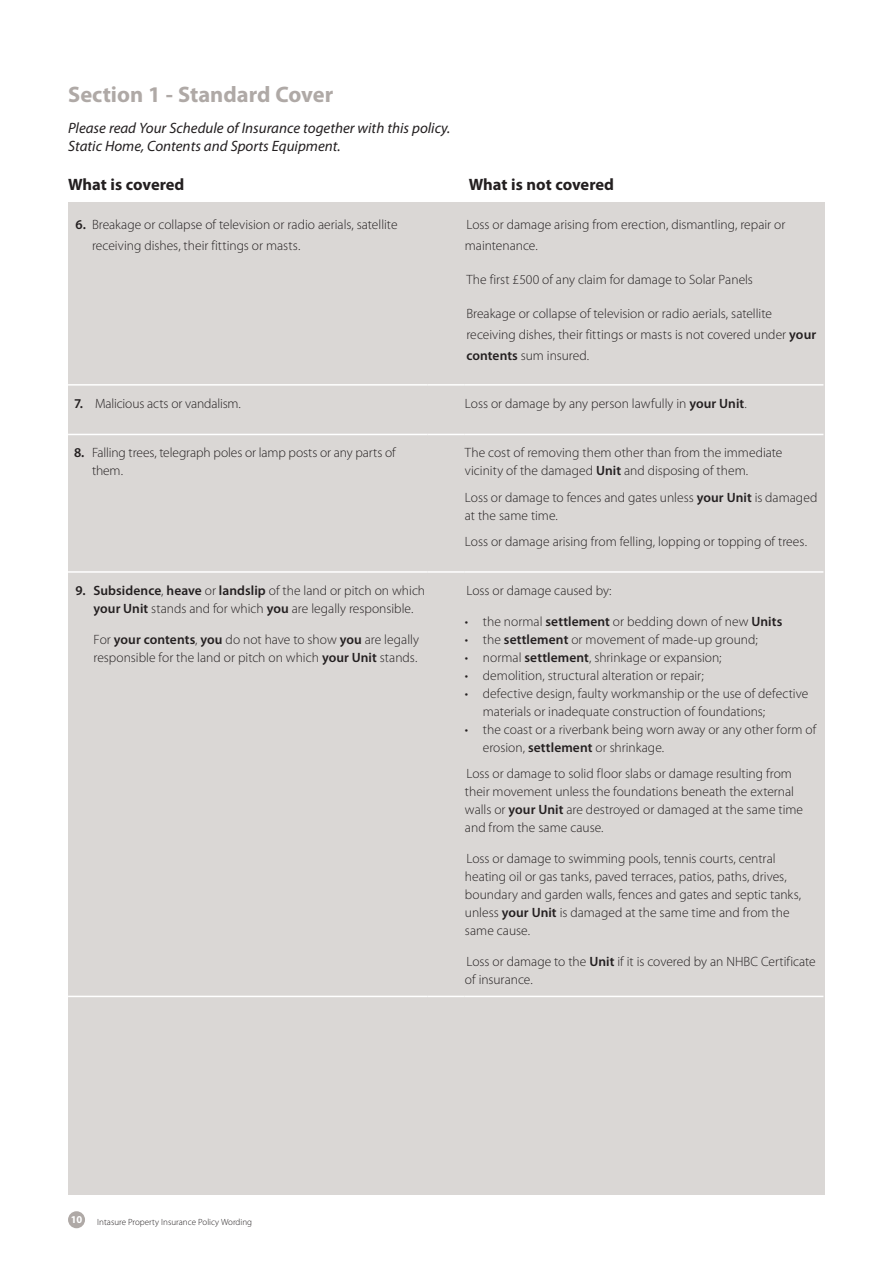
<style>
.page{position:relative;width:893px;height:1263px;background:#fff}
.page>*{position:absolute;margin:0;border:0;box-sizing:border-box;transform-origin:0 0}
.Headings{font:700 22.5px "Myriad Pro";color:#afa9a6}
.t1{font:700 16.5px "Myriad Pro";letter-spacing:-.01em;color:#231f20}
.t2{font:italic 15px "Myriad Pro";color:#231f20}
.t3{font:300 13.5px/18px "Myriad Pro";color:#231f20}
.t4{font:700 10.5px "Myriad Pro";color:#fff}
.t5{font:300 9px "Myriad Pro";color:#231f20}
.s1{font-weight:600}
</style>
<div class="page">
<div style="left:68px;top:1211px;width:17px;height:17px;background:#afa9a6;border-radius:50%"></div>
<div style="left:68px;top:202px;width:757px;height:993px;background:#dad7d5"></div>
<hr style="left:68px;top:571px;width:360px;height:2px;background:#fff">
<hr style="left:428px;top:571px;width:36px;height:2px;background:#fff">
<hr style="left:464px;top:571px;width:359px;height:2px;background:#fff">
<hr style="left:68px;top:384px;width:360px;height:2px;background:#fff">
<hr style="left:428px;top:384px;width:36px;height:2px;background:#fff">
<hr style="left:464px;top:384px;width:359px;height:2px;background:#fff">
<hr style="left:68px;top:434px;width:360px;height:1px;background:#fff">
<hr style="left:428px;top:434px;width:36px;height:1px;background:#fff">
<hr style="left:464px;top:434px;width:359px;height:1px;background:#fff">
<hr style="left:68px;top:996px;width:360px;height:1px;background:#fff">
<hr style="left:428px;top:996px;width:36px;height:1px;background:#fff">
<hr style="left:464px;top:996px;width:359px;height:1px;background:#fff">
<p class="Headings" style="left:68px;top:80px;width:267px">Section 1 - Standard Cover</p>
<p class="t2" style="left:68px;top:118px;width:384px">Please read Your Schedule of Insurance together with this policy.</p>
<p class="t2" style="left:68px;top:136px;width:274px">Static Home, Contents and Sports Equipment.</p>
<p class="t1" style="left:68px;top:173px;width:118px">What is covered</p>
<p class="t1" style="left:469px;top:173px;width:147px">What is not covered</p>
<p class="t3" style="left:92px;top:214px;width:307px;line-height:21px;text-indent:-16px"><span class="s1">6.</span> Breakage or collapse of television or radio aerials, satellite receiving dishes, their fittings or masts.</p>
<p class="t3" style="left:465px;top:214px;width:322px;line-height:21px">Loss or damage arising from erection, dismantling, repair or maintenance.</p>
<p class="t3" style="left:466px;top:270px;width:288px">The first £500 of any claim for damage to Solar Panels</p>
<p class="t3" style="left:466px;top:304px;width:307px">Breakage or collapse of television or radio aerials, satellite</p>
<p class="t3" style="left:466px;top:325px;width:351px">receiving dishes, their fittings or masts is not covered under <span class="s1">your</span></p>
<p class="t3" style="left:466px;top:346px;width:124px"><span class="s1">contents</span> sum insured.</p>
<p class="t3" style="left:74px;top:394px;width:168px"><span class="s1">7.</span> Malicious acts or vandalism.</p>
<p class="t3" style="left:465px;top:394px;width:283px">Loss or damage by any person lawfully in <span class="s1">your Unit</span>.</p>
<p class="t3" style="left:92px;top:444px;width:305px;text-indent:-18px"><span class="s1">8.</span> Falling trees, telegraph poles or lamp posts or any parts of them.</p>
<p class="t3" style="left:465px;top:444px;width:319px">The cost of removing them other than from the immediate vicinity of the damaged <span class="s1">Unit</span> and disposing of them.</p>
<p class="t3" style="left:465px;top:488px;width:354px">Loss or damage to fences and gates unless <span class="s1">your Unit</span> is damaged at the same time.</p>
<p class="t3" style="left:465px;top:533px;width:344px">Loss or damage arising from felling, lopping or topping of trees.</p>
<p class="t3" style="left:76px;top:581px;width:351px;text-align:center"><span class="s1">9. Subsidence</span>, <span class="s1">heave</span> or <span class="s1">landslip</span> of the land or pitch on which <span class="s1">your Unit</span> stands and for which <span class="s1">you</span> are legally responsible.</p>
<p class="t3" style="left:94px;top:630px;width:327px">For <span class="s1">your contents</span>, <span class="s1">you</span> do not have to show <span class="s1">you</span> are legally responsible for the land or pitch on which <span class="s1">your Unit</span> stands.</p>
<p class="t3" style="left:466px;top:581px;width:147px">Loss or damage caused by:</p>
<p class="t3" style="left:465px;top:612px;width:319px">• the normal <span class="s1">settlement</span> or bedding down of new <span class="s1">Units</span></p>
<p class="t3" style="left:465px;top:630px;width:294px">• the <span class="s1">settlement</span> or movement of made-up ground;</p>
<p class="t3" style="left:465px;top:648px;width:258px">• normal <span class="s1">settlement</span>, shrinkage or expansion;</p>
<p class="t3" style="left:465px;top:666px;width:240px">• demolition, structural alteration or repair;</p>
<p class="t3" style="left:483px;top:684px;width:327px;text-indent:-18px">• defective design, faulty workmanship or the use of defective materials or inadequate construction of foundations;</p>
<p class="t3" style="left:483px;top:720px;width:335px;text-indent:-18px">• the coast or a riverbank being worn away or any other form of erosion, <span class="s1">settlement</span> or shrinkage.</p>
<p class="t3" style="left:465px;top:764px;width:340px">Loss or damage to solid floor slabs or damage resulting from their movement unless the foundations beneath the external walls or <span class="s1">your Unit</span> are destroyed or damaged at the same time and from the same cause.</p>
<p class="t3" style="left:465px;top:849px;width:338px">Loss or damage to swimming pools, tennis courts, central heating oil or gas tanks, paved terraces, patios, paths, drives, boundary and garden walls, fences and gates and septic tanks, unless <span class="s1">your Unit</span> is damaged at the same time and from the same cause.</p>
<p class="t3" style="left:465px;top:952px;width:352px">Loss or damage to the <span class="s1">Unit</span> if it is covered by an NHBC Certificate of insurance.</p>
<p class="t4" style="left:71px;top:1213px;width:13px">10</p>
<p class="t5" style="left:97px;top:1216px;width:156px">Intasure Property Insurance Policy Wording</p>
</div>
